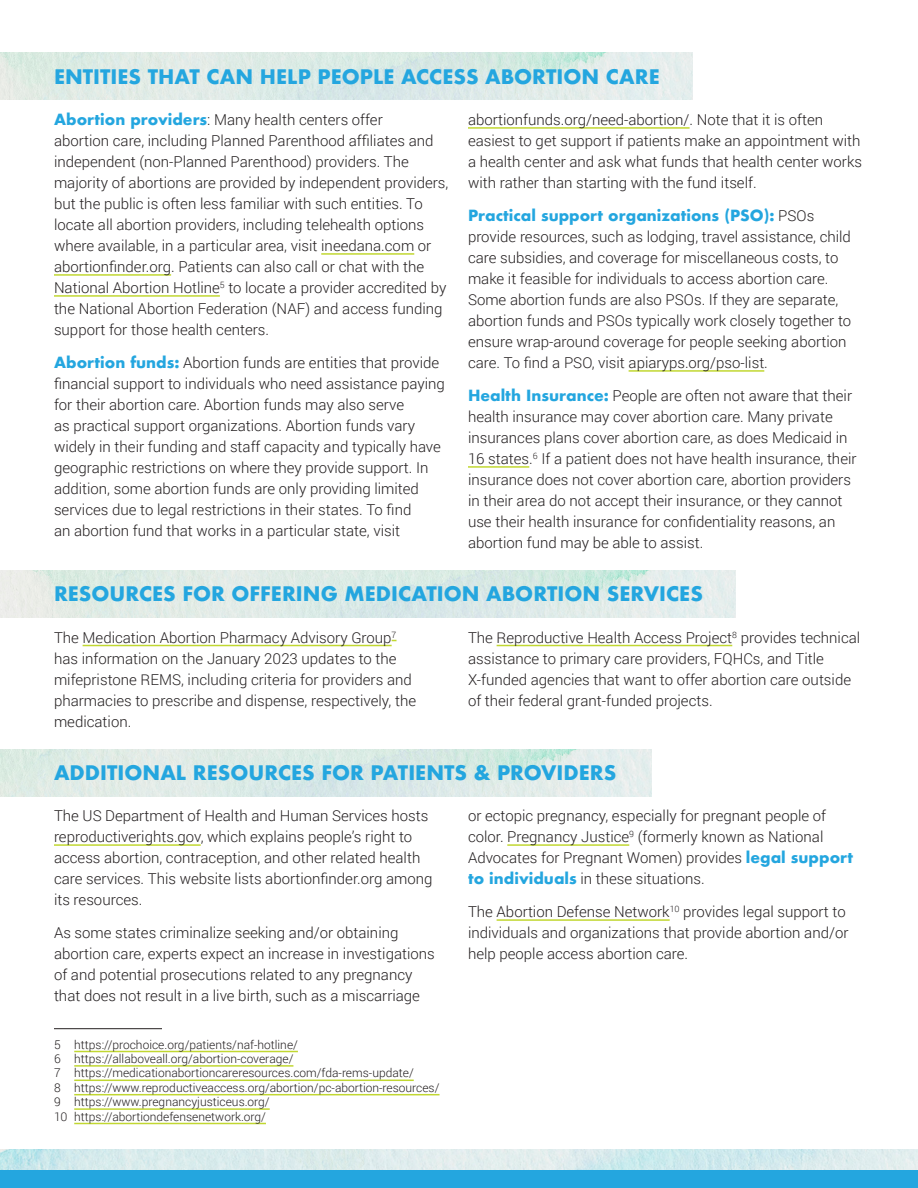
<style>
.page{position:relative;width:918px;height:1188px;background:#fff}
.page>*{position:absolute;margin:0;border:0;box-sizing:border-box;transform-origin:0 0}
.t1{font:700 19.5px "Futura";color:#24a6df}
.body{font:300 15px/21px "Roboto";color:#231f20}
.footnote{font:300 12px "Roboto";color:#231f20}
.s1{font-family:"Futura";font-weight:700;color:#24a6df}
</style>
<div class="page">
<img style="left:0;top:52px;width:692px;height:47px">
<img style="left:0;top:571px;width:735px;height:46px">
<img style="left:0;top:750px;width:651px;height:46px">
<img style="left:0;top:1149px;width:918px;height:21px">
<div style="left:0;top:1170px;width:918px;height:18px;background:#24a6df"></div>
<hr style="left:54px;top:1028px;width:108px;height:1px;background:#231f20">
<hr style="left:74px;top:1051px;width:224px;height:1px;background:#c1d731">
<hr style="left:74px;top:1065px;width:219px;height:2px;background:#c1d731">
<hr style="left:74px;top:1080px;width:340px;height:1px;background:#c1d731">
<hr style="left:74px;top:1094px;width:366px;height:1px;background:#c1d731">
<hr style="left:74px;top:1108px;width:196px;height:2px;background:#c1d731">
<hr style="left:74px;top:1123px;width:192px;height:1px;background:#c1d731">
<hr style="left:321px;top:253px;width:93px;height:2px;background:#c1d731">
<hr style="left:54px;top:274px;width:117px;height:2px;background:#c1d731">
<hr style="left:54px;top:295px;width:166px;height:2px;background:#c1d731">
<hr style="left:468px;top:127px;width:222px;height:2px;background:#c1d731">
<hr style="left:629px;top:370px;width:135px;height:2px;background:#c1d731">
<hr style="left:468px;top:466px;width:61px;height:2px;background:#c1d731">
<hr style="left:83px;top:645px;width:309px;height:1px;background:#c1d731">
<hr style="left:497px;top:645px;width:235px;height:1px;background:#c1d731">
<hr style="left:54px;top:844px;width:147px;height:2px;background:#c1d731">
<hr style="left:507px;top:844px;width:122px;height:2px;background:#c1d731">
<hr style="left:497px;top:919px;width:173px;height:2px;background:#c1d731">
<p class="t1" style="left:54px;top:62px;width:607px">ENTITIES THAT CAN HELP PEOPLE ACCESS ABORTION CARE</p>
<p class="body" style="left:54px;top:109px;width:396px"><span class="s1">Abortion providers</span>: Many health centers offer<br>abortion care, including Planned Parenthood affiliates and independent (non-Planned Parenthood) providers. The majority of abortions are provided by independent providers, but the public is often less familiar with such entities. To locate all abortion providers, including telehealth options where available, in a particular area, visit ineedana.com or abortionfinder.org. Patients can also call or chat with the National Abortion Hotline<sup>5</sup> to locate a provider accredited by the National Abortion Federation (NAF) and access funding support for those health centers.</p>
<p class="body" style="left:54px;top:352px;width:392px"><span class="s1">Abortion funds:</span> Abortion funds are entities that provide financial support to individuals who need assistance paying for their abortion care. Abortion funds may also serve<br>as practical support organizations. Abortion funds vary widely in their funding and staff capacity and typically have geographic restrictions on where they provide support. In addition, some abortion funds are only providing limited services due to legal restrictions in their states. To find<br>an abortion fund that works in a particular state, visit</p>
<p class="body" style="left:468px;top:109px;width:396px">abortionfunds.org/need-abortion/. Note that it is often easiest to get support if patients make an appointment with a health center and ask what funds that health center works with rather than starting with the fund itself.</p>
<p class="body" style="left:468px;top:205px;width:385px"><span class="s1">Practical support organizations (PSO):</span> PSOs provide resources, such as lodging, travel assistance, child care subsidies, and coverage for miscellaneous costs, to make it feasible for individuals to access abortion care.<br>Some abortion funds are also PSOs. If they are separate, abortion funds and PSOs typically work closely together to ensure wrap-around coverage for people seeking abortion care. To find a PSO, visit apiaryps.org/pso-list.</p>
<p class="body" style="left:468px;top:385px;width:390px"><span class="s1">Health Insurance:</span> People are often not aware that their health insurance may cover abortion care. Many private insurances plans cover abortion care, as does Medicaid in 16 states.<sup>6</sup> If a patient does not have health insurance, their insurance does not cover abortion care, abortion providers in their area do not accept their insurance, or they cannot use their health insurance for confidentiality reasons, an abortion fund may be able to assist.</p>
<p class="t1" style="left:54px;top:580px;width:650px">RESOURCES FOR OFFERING MEDICATION ABORTION SERVICES</p>
<p class="body" style="left:54px;top:626px;width:364px">The Medication Abortion Pharmacy Advisory Group<sup>7 </sup>has information on the January 2023 updates to the mifepristone REMS, including criteria for providers and pharmacies to prescribe and dispense, respectively, the medication.</p>
<p class="body" style="left:468px;top:626px;width:394px">The Reproductive Health Access Project<sup>8</sup> provides technical assistance to primary care providers, FQHCs, and Title X-funded agencies that want to offer abortion care outside of their federal grant-funded projects.</p>
<p class="t1" style="left:54px;top:758px;width:564px">ADDITIONAL RESOURCES FOR PATIENTS &amp; PROVIDERS</p>
<p class="body" style="left:54px;top:805px;width:380px">The US Department of Health and Human Services hosts reproductiverights.gov, which explains people’s right to access abortion, contraception, and other related health care services. This website lists abortionfinder.org among its resources.</p>
<p class="body" style="left:54px;top:922px;width:382px">As some states criminalize seeking and/or obtaining abortion care, experts expect an increase in investigations of and potential prosecutions related to any pregnancy that does not result in a live birth, such as a miscarriage</p>
<p class="body" style="left:468px;top:805px;width:387px">or ectopic pregnancy, especially for pregnant people of color. Pregnancy Justice<sup>9</sup> (formerly known as National Advocates for Pregnant Women) provides <span class="s1">legal support to individuals</span> in these situations.</p>
<p class="body" style="left:468px;top:901px;width:382px">The Abortion Defense Network<sup>10</sup> provides legal support to individuals and organizations that provide abortion and/or help people access abortion care.</p>
<p class="footnote" style="left:54px;top:1036px;width:245px">5 https://prochoice.org/patients/naf-hotline/</p>
<p class="footnote" style="left:54px;top:1050px;width:241px">6 https://allaboveall.org/abortion-coverage/</p>
<p class="footnote" style="left:54px;top:1065px;width:361px">7 https://medicationabortioncareresources.com/fda-rems-update/</p>
<p class="footnote" style="left:54px;top:1079px;width:387px">8 https://www.reproductiveaccess.org/abortion/pc-abortion-resources/</p>
<p class="footnote" style="left:54px;top:1094px;width:217px">9 https://www.pregnancyjusticeus.org/</p>
<p class="footnote" style="left:54px;top:1108px;width:213px">10 https://abortiondefensenetwork.org/</p>
</div>
